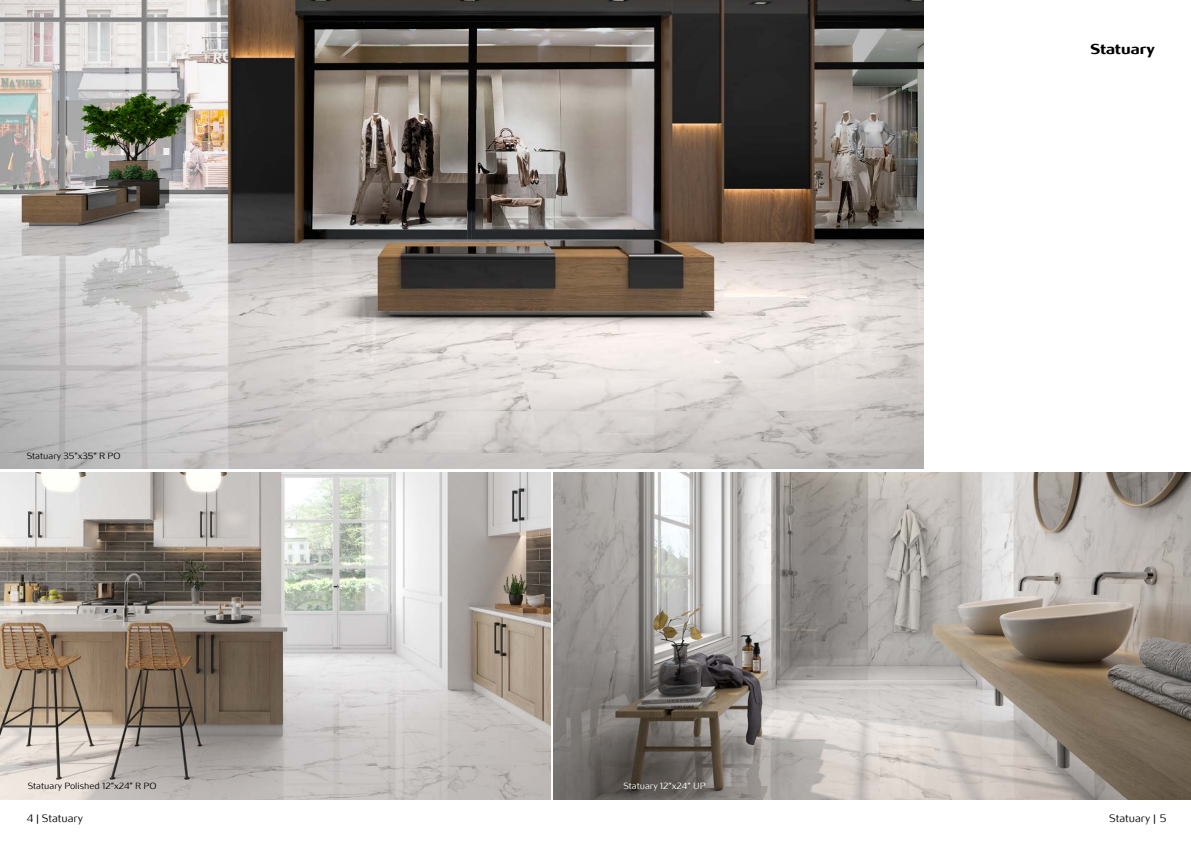
<style>
.page{position:relative;width:1191px;height:842px;background:#fff}
.page>*{position:absolute;margin:0;border:0;box-sizing:border-box;transform-origin:0 0}
.t1{font:700 16px "Roca";color:#000}
.t2{font:300 12px "Roca";color:#000}
.t3{font:300 10px "Roca";color:#000}
.t4{font:300 10px "Roca";color:#000101}
.t5{font:300 10px "Roca";color:#fff}
</style>
<div class="page">
<img style="left:0;top:0;width:923px;height:468px">
<img style="left:0;top:472px;width:551px;height:327px">
<img style="left:554px;top:472px;width:636px;height:327px">
<p class="t4" style="left:27px;top:449px;width:95px">Statuary 35”x35” R PO</p>
<p class="t3" style="left:28px;top:779px;width:130px">Statuary Polished 12”x24” R PO</p>
<p class="t5" style="left:623px;top:779px;width:84px">Statuary 12”x24” UP</p>
<h1 class="t1" style="left:1090px;top:39px;width:66px">Statuary</h1>
<p class="t2" style="left:27px;top:810px;width:58px">4 | Statuary</p>
<p class="t2" style="left:1109px;top:810px;width:59px">Statuary | 5</p>
</div>
